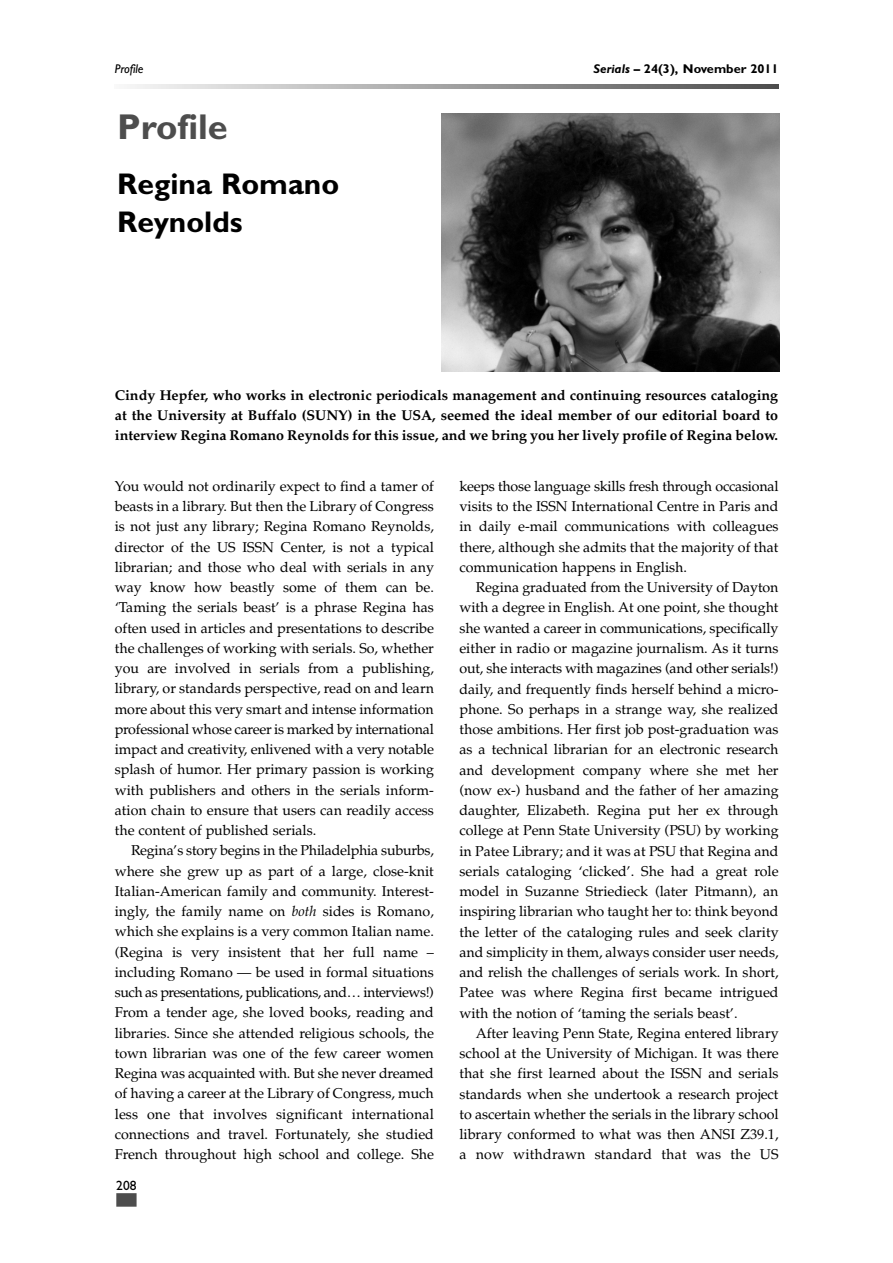
<style>
.page{position:relative;width:893px;height:1263px;background:#fff}
.page>*{position:absolute;margin:0;border:0;box-sizing:border-box;transform-origin:0 0}
.t1{font:700 36px "Gill Sans";color:#4d4d4d}
.t2{font:700 30px/37.5px "Gill Sans";color:#000}
.t3{font:14.25px/20.2px "Palatino";color:#000;text-align:justify}
.t4{font:700 14.25px/20.2px "Palatino";color:#000;text-align:justify}
.t5{font:13.5px "Gill Sans";color:#000}
.t6{font:700 12.75px "Gill Sans";color:#000}
.t7{font:italic 12.75px "Gill Sans";color:#000}
.s1{font-style:italic}
</style>
<div class="page">
<svg style="left:130px;top:85px;width:648px;height:3px;background:#a0a0a0"></svg>
<div style="left:116px;top:1193px;width:20px;height:14px;background:#4d4d4d"></div>
<img style="left:441px;top:113px;width:338px;height:259px">
<p class="t7" style="left:115px;top:64px;width:30px">Profile</p>
<p class="t6" style="left:593px;top:64px;width:186px"><span class="s1">Serials</span> – 24(3), November 2011</p>
<h1 class="t1" style="left:117px;top:114px;width:112px">Profile</h1>
<h2 class="t2" style="left:117px;top:169px;width:223px">Regina Romano<br>Reynolds</h2>
<p class="t4" style="left:115px;top:387px;width:664px">Cindy Hepfer, who works in electronic periodicals management and continuing resources cataloging at the University at Buffalo (SUNY) in the USA, seemed the ideal member of our editorial board to interview Regina Romano Reynolds for this issue, and we bring you her lively profile of Regina below.</p>
<p class="t3" style="left:115px;top:478px;width:320px">You would not ordinarily expect to find a tamer of beasts in a library. But then the Library of Congress is not just any library; Regina Romano Reynolds, director of the US ISSN Center, is not a typical librarian; and those who deal with serials in any way know how beastly some of them can be. ‘Taming the serials beast’ is a phrase Regina has often used in articles and presentations to describe the challenges of working with serials. So, whether you are involved in serials from a publishing, library, or standards perspective, read on and learn more about this very smart and intense information professional whose career is marked by international impact and creativity, enlivened with a very notable splash of humor. Her primary passion is working with publishers and others in the serials inform&shy;ation chain to ensure that users can readily access the content of published serials.</p>
<p class="t3" style="left:115px;top:842px;width:320px;text-indent:16px">Regina’s story begins in the Philadelphia suburbs, where she grew up as part of a large, close-knit Italian-American family and community. Interest&shy;ingly, the family name on <span class="s1">both</span> sides is Romano, which she explains is a very common Italian name. (Regina is very insistent that her full name – including Romano — be used in formal situations such as presentations, publications, and… interviews!)<br>From a tender age, she loved books, reading and libraries. Since she attended religious schools, the town librarian was one of the few career women Regina was acquainted with. But she never dreamed of having a career at the Library of Congress, much less one that involves significant international connections and travel. Fortunately, she studied French throughout high school and college. She</p>
<p class="t5" style="left:116px;top:1181px;width:22px">208</p>
<p class="t3" style="left:459px;top:478px;width:320px">keeps those language skills fresh through occasional visits to the ISSN International Centre in Paris and in daily e-mail communications with colleagues there, although she admits that the majority of that communication happens in English.</p>
<p class="t3" style="left:459px;top:579px;width:320px;text-indent:16px">Regina graduated from the University of Dayton with a degree in English. At one point, she thought she wanted a career in communications, specifically either in radio or magazine journalism. As it turns out, she interacts with magazines (and other serials!) daily, and frequently finds herself behind a micro&shy;phone. So perhaps in a strange way, she realized those ambitions. Her first job post-graduation was as a technical librarian for an electronic research and development company where she met her (now ex-) husband and the father of her amazing daughter, Elizabeth. Regina put her ex through college at Penn State University (PSU) by working in Patee Library; and it was at PSU that Regina and serials cataloging ‘clicked’. She had a great role model in Suzanne Striedieck (later Pitmann), an inspiring librarian who taught her to: think beyond the letter of the cataloging rules and seek clarity and simplicity in them, always consider user needs, and relish the challenges of serials work. In short, Patee was where Regina first became intrigued with the notion of ‘taming the serials beast’.</p>
<p class="t3" style="left:459px;top:1024px;width:320px;text-indent:16px">After leaving Penn State, Regina entered library school at the University of Michigan. It was there that she first learned about the ISSN and serials standards when she undertook a research project to ascertain whether the serials in the library school library conformed to what was then ANSI Z39.1, a now withdrawn standard that was the US</p>
</div>
